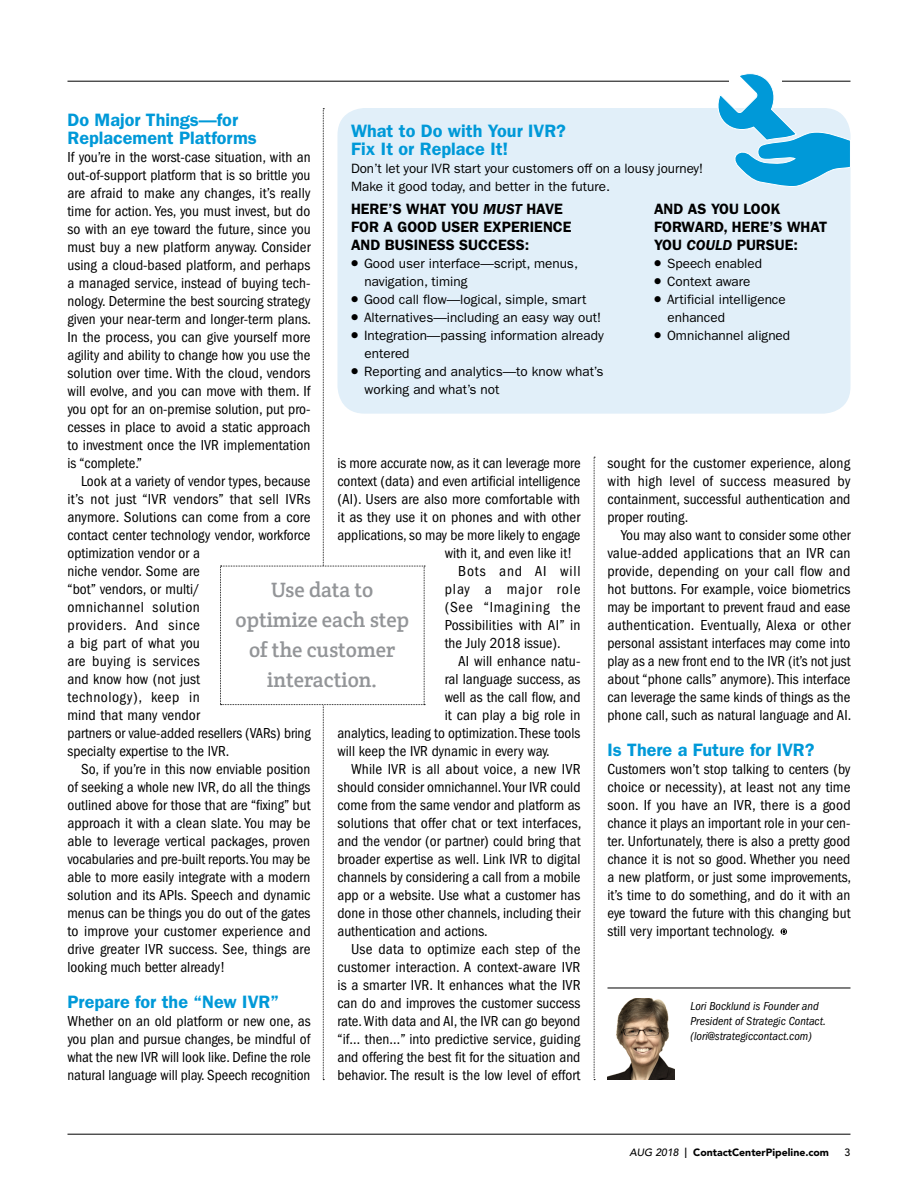
<style>
.page{position:relative;width:918px;height:1188px;background:#fff}
.page>*{position:absolute;margin:0;border:0;box-sizing:border-box;transform-origin:0 0}
.t1{font:21px/30px "Crete Round";color:#939598;text-align:center}
.t2{font:600 18px/18px "Franklin Gothic";color:#0099d8}
.t3{font:condensed 15px/18px "Franklin Gothic";color:#000;text-align:justify}
.t4{font:600 15px/18px "Franklin Gothic";color:#000}
.t5{font:condensed 15px "Franklin Gothic";letter-spacing:.045em;color:#000}
.t6{font:condensed 15px "Franklin Gothic";letter-spacing:.06em;color:#000}
.t7{font:condensed 15px "Franklin Gothic";letter-spacing:.055em;color:#000}
.t8{font:13.5px/18px "Franklin Gothic";color:#000}
.t9{font:italic condensed 12px/15px "Franklin Gothic";color:#000}
.t10{font:900 10.5px "Avenir";color:#000}
.t11{font:500 10.5px "Avenir";color:#000}
.s1{font-family:"Franklin Gothic URW Dem Ita";font-weight:400}
.s2{font-weight:500;font-style:italic}
</style>
<div class="page">
<hr style="left:68px;top:81px;width:782px;height:1px;background:#000">
<hr style="left:68px;top:1134px;width:782px;height:1px;background:#000">
<svg style="left:594px;top:457px;width:1px;height:623px"></svg>
<svg style="left:781px;top:928px;width:6px;height:7px"></svg>
<div style="left:338px;top:108px;width:512px;height:306px;background:#e1eff9;border-radius:27px"></div>
<svg style="left:716px;top:73px;width:135px;height:115px"></svg>
<hr style="left:608px;top:988px;width:242px;height:1px;background:#000">
<img style="left:607px;top:998px;width:68px;height:82px">
<svg style="left:220px;top:108px;width:205px;height:972px"></svg>
<p class="t2" style="left:68px;top:111px;width:191px">Do Major Things—for<br>Replacement Platforms</p>
<p class="t3" style="left:68px;top:148px;width:245px">If you’re in the worst-case situation, with an out-of-support platform that is so brittle you are afraid to make any changes, it’s really time for action. Yes, you must invest, but do so with an eye toward the future, since you must buy a new platform anyway. Consider using a cloud-based platform, and perhaps a managed service, instead of buying tech&shy;nology. Determine the best sourcing strategy given your near-term and longer-term plans.<br>In the process, you can give yourself more agility and ability to change how you use the solution over time. With the cloud, vendors will evolve, and you can move with them. If you opt for an on-premise solution, put pro&shy;cesses in place to avoid a static approach to investment once the IVR implementation is “complete.”</p>
<p class="t3" style="left:68px;top:472px;width:245px;text-align:left;text-indent:14px">Look at a variety of vendor types, because it’s not just “IVR vendors” that sell IVRs anymore. Solutions can come from a core contact center technology vendor, workforce optimization vendor or a<br>niche vendor. Some are<br>“bot” vendors, or multi/<br>omnichannel solution<br>providers. And since<br>a big part of what you<br>are buying is services<br>and know how (not just<br>technology), keep in<br>mind that many vendor<br>partners or value-added resellers (VARs) bring specialty expertise to the IVR.</p>
<p class="t3" style="left:68px;top:760px;width:245px;text-indent:14px">So, if you’re in this now enviable position of seeking a whole new IVR, do all the things outlined above for those that are “fixing” but approach it with a clean slate. You may be able to leverage vertical packages, proven vocabularies and pre-built reports. You may be able to more easily integrate with a modern solution and its APIs. Speech and dynamic menus can be things you do out of the gates to improve your customer experience and drive greater IVR success. See, things are looking much better already!</p>
<p class="t2" style="left:68px;top:993px;width:213px">Prepare for the “New IVR”</p>
<p class="t3" style="left:68px;top:1012px;width:245px">Whether on an old platform or new one, as you plan and pursue changes, be mindful of what the new IVR will look like. Define the role natural language will play. Speech recognition</p>
<p class="t2" style="left:351px;top:121px;width:217px">What to Do with Your IVR?<br>Fix It or Replace It!</p>
<p class="t8" style="left:351px;top:159px;width:354px">Don’t let your IVR start your customers off on a lousy journey!<br>Make it good today, and better in the future.</p>
<p class="t4" style="left:351px;top:200px;width:222px">HERE’S WHAT YOU <span class="s1">MUST</span> HAVE<br>FOR A GOOD USER EXPERIENCE<br>AND BUSINESS SUCCESS:</p>
<p class="t8" style="left:364px;top:255px;width:241px">Good user interface—script, menus, navigation, timing<br>Good call flow—logical, simple, smart<br>Alternatives—including an easy way out!<br>Integration—passing information already entered<br>Reporting and analytics—to know what’s working and what’s not</p>
<p class="t4" style="left:654px;top:200px;width:175px">AND AS YOU LOOK<br>FORWARD, HERE’S WHAT<br>YOU <span class="s1">COULD</span> PURSUE:</p>
<p class="t8" style="left:667px;top:255px;width:125px">Speech enabled<br>Context aware<br>Artificial intelligence enhanced<br>Omnichannel aligned</p>
<p class="t3" style="left:608px;top:454px;width:244px">sought for the customer experience, along with high level of success measured by containment, successful authentication and proper routing.</p>
<p class="t3" style="left:608px;top:526px;width:245px;text-indent:14px">You may also want to consider some other value-added applications that an IVR can provide, depending on your call flow and hot buttons. For example, voice biometrics may be important to prevent fraud and ease authentication. Eventually, Alexa or other personal assistant interfaces may come into play as a new front end to the IVR (it’s not just about “phone calls” anymore). This interface can leverage the same kinds of things as the phone call, such as natural language and AI.</p>
<p class="t2" style="left:608px;top:741px;width:208px">Is There a Future for IVR?</p>
<p class="t3" style="left:608px;top:760px;width:245px">Customers won’t stop talking to centers (by choice or necessity), at least not any time soon. If you have an IVR, there is a good chance it plays an important role in your cen&shy;ter. Unfortunately, there is also a pretty good chance it is not so good. Whether you need a new platform, or just some improvements, it’s time to do something, and do it with an eye toward the future with this changing but still very important technology.</p>
<p class="t3" style="left:338px;top:454px;width:245px">is more accurate now, as it can leverage more</p>
<p class="t3" style="left:338px;top:472px;width:245px">context (data) and even artificial intelligence</p>
<p class="t3" style="left:338px;top:490px;width:244px">(AI). Users are also more comfortable with</p>
<p class="t3" style="left:338px;top:508px;width:244px">it as they use it on phones and with other</p>
<p class="t3" style="left:338px;top:526px;width:244px">applications, so may be more likely to engage</p>
<p class="t3" style="left:445px;top:544px;width:129px">with it, and even like it!</p>
<p class="t7" style="left:458px;top:563px;width:124px">Bots and AI will</p>
<p class="t6" style="left:445px;top:581px;width:137px">play a major role</p>
<p class="t5" style="left:445px;top:599px;width:137px">(See “Imagining the</p>
<p class="t3" style="left:445px;top:616px;width:137px">Possibilities with AI” in</p>
<p class="t3" style="left:445px;top:634px;width:118px">the July 2018 issue).</p>
<p class="t3" style="left:458px;top:652px;width:124px">AI will enhance natu-</p>
<p class="t3" style="left:445px;top:670px;width:137px">ral language success, as</p>
<p class="t3" style="left:445px;top:688px;width:137px">well as the call flow, and</p>
<p class="t3" style="left:445px;top:706px;width:137px">it can play a big role in</p>
<p class="t3" style="left:338px;top:724px;width:244px">analytics, leading to optimization. These tools</p>
<p class="t3" style="left:338px;top:742px;width:214px">will keep the IVR dynamic in every way.</p>
<p class="t3" style="left:351px;top:760px;width:231px">While IVR is all about voice, a new IVR</p>
<p class="t3" style="left:338px;top:778px;width:244px">should consider omnichannel. Your IVR could</p>
<p class="t3" style="left:338px;top:796px;width:245px">come from the same vendor and platform as</p>
<p class="t3" style="left:338px;top:814px;width:246px">solutions that offer chat or text interfaces,</p>
<p class="t3" style="left:338px;top:832px;width:245px">and the vendor (or partner) could bring that</p>
<p class="t3" style="left:338px;top:850px;width:244px">broader expertise as well. Link IVR to digital</p>
<p class="t3" style="left:338px;top:868px;width:245px">channels by considering a call from a mobile</p>
<p class="t3" style="left:338px;top:886px;width:244px">app or a website. Use what a customer has</p>
<p class="t3" style="left:338px;top:904px;width:245px">done in those other channels, including their</p>
<p class="t3" style="left:338px;top:922px;width:152px">authentication and actions.</p>
<p class="t3" style="left:351px;top:940px;width:231px">Use data to optimize each step of the</p>
<p class="t3" style="left:338px;top:958px;width:244px">customer interaction. A context-aware IVR</p>
<p class="t3" style="left:338px;top:976px;width:245px">is a smarter IVR. It enhances what the IVR</p>
<p class="t3" style="left:338px;top:994px;width:244px">can do and improves the customer success</p>
<p class="t3" style="left:338px;top:1012px;width:244px">rate. With data and AI, the IVR can go beyond</p>
<p class="t3" style="left:338px;top:1030px;width:244px">“if… then…” into predictive service, guiding</p>
<p class="t3" style="left:338px;top:1048px;width:244px">and offering the best fit for the situation and</p>
<p class="t3" style="left:338px;top:1066px;width:244px">behavior. The result is the low level of effort</p>
<h1 class="t1" style="left:236px;top:575px;width:175px">Use data to optimize each step of the customer interaction.</h1>
<p class="t9" style="left:691px;top:999px;width:137px">Lori Bocklund is Founder and<br>President of Strategic Contact. (lori@strategiccontact.com)</p>
<p class="t10" style="left:629px;top:1146px;width:201px"><span class="s2">AUG 2018</span> ❘ ContactCenterPipeline.com</p>
<p class="t11" style="left:845px;top:1146px;width:7px">3</p>
</div>
